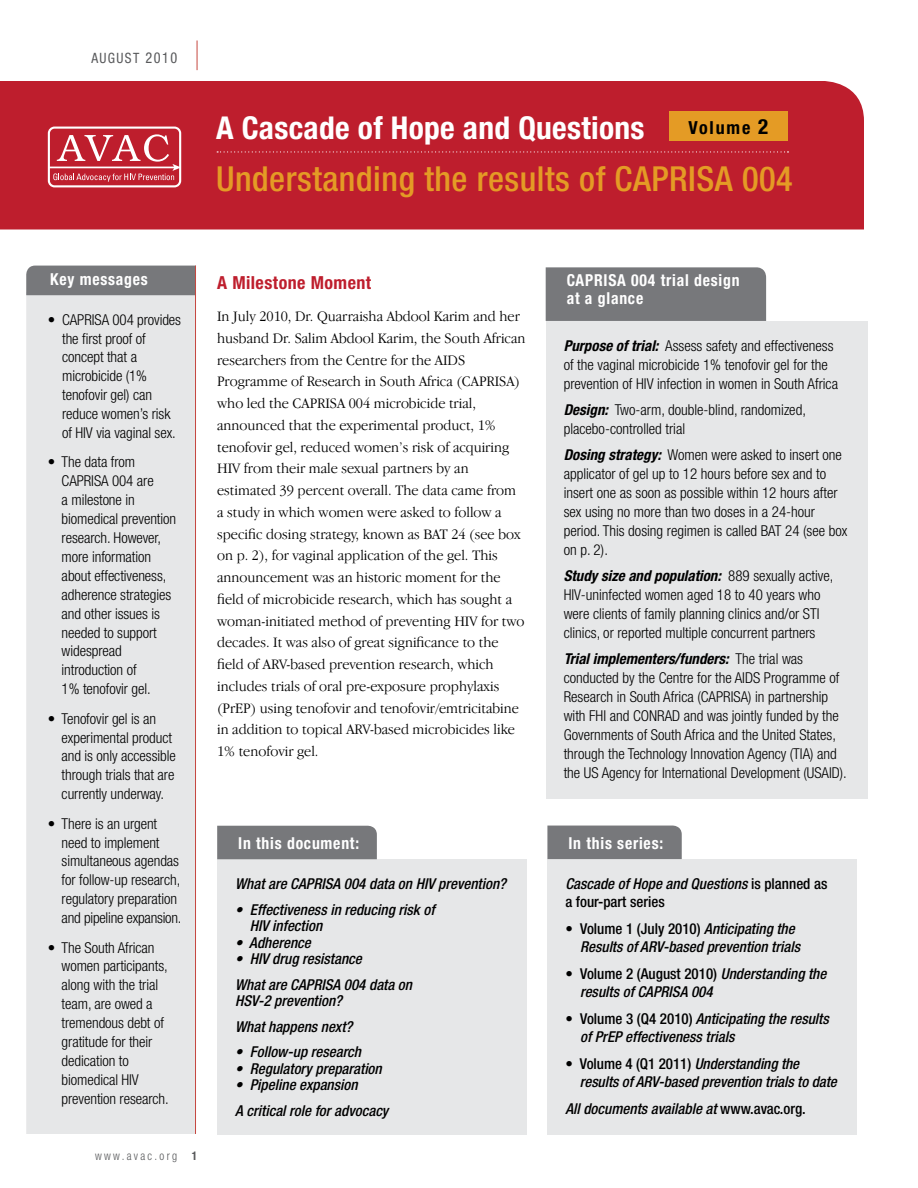
<style>
.page{position:relative;width:918px;height:1188px;background:#fff}
.page>*{position:absolute;margin:0;border:0;box-sizing:border-box;transform-origin:0 0}
.t1{font:500 condensed 34.5px "Helvetica Neue";letter-spacing:.015em;color:#e49b25}
.t2{font:700 condensed 31.5px "Helvetica Neue";letter-spacing:.01em;color:#fff}
.t3{font:700 condensed 18px "Helvetica Neue";letter-spacing:.025em;color:#be1e2d}
.t4{font:700 condensed 18px "Helvetica Neue";letter-spacing:.1em;color:#000}
.t5{font:700 condensed 16.5px/18px "Helvetica Neue";letter-spacing:.05em;color:#fff;scale:.95 1}
.t6{font:300 condensed 15px/18.9px "Helvetica Neue";color:#000}
.t7{font:300 15px/21.8px "Garamond IT Cby BT";color:#000;scale:.95 1}
.t8{font:italic 500 condensed 15px/18px "Helvetica Neue";color:#000}
.t9{font:500 condensed 15px/18px "Helvetica Neue";color:#000}
.t10{font:condensed 14.25px "Helvetica Neue";letter-spacing:.1em;color:#58595b;scale:.95 1}
.t11{font:300 condensed 12px "Helvetica Neue";letter-spacing:.2em;color:#58595b;scale:.95 1}
.t12{font:700 condensed 12px "Helvetica Neue";color:#58595b;scale:.95 1}
.s1{font-size:15px}
.s2{font-size:21px}
.s3{font-weight:700;font-style:italic}
.s4{font-style:italic}
.s5{font-style:normal}
</style>
<div class="page">
<div style="left:0;top:81px;width:864px;height:149px;background:#be1e2d"></div>
<div style="left:48px;top:127px;width:133px;height:60px;border:2px solid #fff;border-radius:6px"></div>
<hr style="left:48px;top:167px;width:128px;height:1px;background:#fff">
<svg style="left:53px;top:134px;width:128px;height:48px;background:#cb4e5a"></svg>
<div style="left:26px;top:292px;width:170px;height:842px;background:#e6e7e8"></div>
<hr style="left:197px;top:40px;width:1px;height:30px;background:#c64740">
<div style="left:26px;top:266px;width:169px;height:29px;background:#77787b"></div>
<hr style="left:195px;top:266px;width:1px;height:868px;background:#c64740">
<svg style="left:217px;top:151px;width:572px;height:2px"></svg>
<div style="left:669px;top:111px;width:119px;height:30px;background:#e49b25"></div>
<div style="left:547px;top:859px;width:310px;height:275px;background:#e6e7e8"></div>
<div style="left:547px;top:826px;width:135px;height:33px;background:#77787b"></div>
<div style="left:546px;top:321px;width:321px;height:477px;background:#e6e7e8"></div>
<div style="left:546px;top:267px;width:220px;height:54px;background:#77787b"></div>
<div style="left:217px;top:859px;width:309px;height:276px;background:#e6e7e8"></div>
<div style="left:217px;top:826px;width:160px;height:33px;background:#77787b"></div>
<p class="t10" style="left:91px;top:50px;width:92px">AUGUST <span class="s1">2010</span></p>
<h2 class="t2" style="left:216px;top:109px;width:430px">A Cascade of Hope and Questions</h2>
<p class="t4" style="left:689px;top:117px;width:81px">Volume <span class="s2">2</span></p>
<h1 class="t1" style="left:216px;top:158px;width:578px">Understanding the results of CAPRISA 004</h1>
<p class="t5" style="left:50px;top:270px;width:104px">Key messages</p>
<p class="t6" style="left:62px;top:310px;width:120px;text-indent:-14px">• CAPRISA 004 provides the first proof of concept that a microbicide (1% tenofovir gel) can reduce women’s risk of HIV via vaginal sex.</p>
<p class="t6" style="left:62px;top:453px;width:116px;text-indent:-14px">• The data from<br>CAPRISA 004 are<br>a milestone in biomedical prevention research. However, more information about effectiveness, adherence strategies and other issues is needed to support widespread introduction of<br>1% tenofovir gel.</p>
<p class="t6" style="left:62px;top:709px;width:116px;text-indent:-14px">• Tenofovir gel is an experimental product and is only accessible through trials that are currently underway.</p>
<p class="t6" style="left:62px;top:814px;width:121px;text-indent:-14px">• There is an urgent need to implement simultaneous agendas for follow-up research, regulatory preparation and pipeline expansion.</p>
<p class="t6" style="left:62px;top:938px;width:109px;text-indent:-14px">• The South African women participants, along with the trial team, are owed a tremendous debt of gratitude for their dedication to biomedical HIV prevention research.</p>
<p class="t11" style="left:95px;top:1149px;width:88px">www.avac.org</p>
<p class="t12" style="left:192px;top:1149px;width:7px">1</p>
<p class="t3" style="left:217px;top:272px;width:156px">A Milestone Moment</p>
<p class="t7" style="left:217px;top:305px;width:326px">In July 2010, Dr. Quarraisha Abdool Karim and her husband Dr. Salim Abdool Karim, the South African researchers from the Centre for the AIDS Programme of Research in South Africa (CAPRISA) who led the CAPRISA 004 microbicide trial, announced that the experimental product, 1% tenofovir gel, reduced women’s risk of acquiring HIV from their male sexual partners by an estimated 39 percent overall. The data came from a study in which women were asked to follow a specific dosing strategy, known as BAT 24 (see box on p. 2), for vaginal application of the gel. This announcement was an historic moment for the field of microbicide research, which has sought a woman-initiated method of preventing HIV for two decades. It was also of great significance to the field of ARV-based prevention research, which includes trials of oral pre-exposure prophylaxis (PrEP) using tenofovir and tenofovir/emtricitabine in addition to topical ARV-based microbicides like 1% tenofovir gel.</p>
<p class="t5" style="left:238px;top:834px;width:129px">In this document:</p>
<p class="t8" style="left:235px;top:875px;width:273px">What are CAPRISA 004 data on HIV prevention?</p>
<p class="t8" style="left:250px;top:901px;width:186px;line-height:16.5px;text-indent:-15px">• Effectiveness in reducing risk of<br>HIV infection</p>
<p class="t8" style="left:235px;top:933px;width:77px">• Adherence</p>
<p class="t8" style="left:235px;top:946px;width:179px;line-height:25.5px">• HIV drug resistance<br>What are CAPRISA 004 data on</p>
<p class="t8" style="left:235px;top:988px;width:119px;line-height:25.5px">HSV-2 prevention?<br>What happens next?</p>
<p class="t8" style="left:235px;top:1043px;width:127px">• Follow-up research</p>
<p class="t8" style="left:235px;top:1059px;width:148px">• Regulatory preparation</p>
<p class="t8" style="left:235px;top:1072px;width:155px;line-height:25.5px">• Pipeline expansion<br>A critical role for advocacy</p>
<p class="t5" style="left:567px;top:271px;width:183px">CAPRISA 004 trial design at a glance</p>
<p class="t6" style="left:564px;top:336px;width:276px"><span class="s3">Purpose of trial:</span> Assess safety and effectiveness of the vaginal microbicide 1% tenofovir gel for the prevention of HIV infection in women in South Africa</p>
<p class="t6" style="left:564px;top:400px;width:244px"><span class="s3">Design:</span> Two-arm, double-blind, randomized, placebo-controlled trial</p>
<p class="t6" style="left:564px;top:446px;width:285px"><span class="s3">Dosing strategy:</span> Women were asked to insert one applicator of gel up to 12 hours before sex and to insert one as soon as possible within 12 hours after sex using no more than two doses in a 24-hour period. This dosing regimen is called BAT 24 (see box on p. 2).</p>
<p class="t6" style="left:564px;top:566px;width:271px"><span class="s3">Study size and population:</span> 889 sexually active, HIV-uninfected women aged 18 to 40 years who were clients of family planning clinics and/or STI clinics, or reported multiple concurrent partners</p>
<p class="t6" style="left:564px;top:650px;width:285px"><span class="s3">Trial implementers/funders:</span> The trial was conducted by the Centre for the AIDS Programme of Research in South Africa (CAPRISA) in partnership with FHI and CONRAD and was jointly funded by the Governments of South Africa and the United States, through the Technology Innovation Agency (TIA) and the US Agency for International Development (USAID).</p>
<p class="t5" style="left:568px;top:834px;width:101px">In this series:</p>
<p class="t9" style="left:565px;top:874px;width:264px"><span class="s4">Cascade of Hope and Questions</span> is planned as a four-part series</p>
<p class="t8" style="left:580px;top:919px;width:222px;text-indent:-15px"><span class="s5">• Volume 1 (July 2010)</span> Anticipating the<br>Results of ARV-based prevention trials</p>
<p class="t8" style="left:580px;top:964px;width:248px;text-indent:-15px"><span class="s5">• Volume 2 (August 2010)</span> Understanding the results of CAPRISA 004</p>
<p class="t8" style="left:580px;top:1009px;width:250px;text-indent:-15px"><span class="s5">• Volume 3 (Q4 2010)</span> Anticipating the results of PrEP effectiveness trials</p>
<p class="t8" style="left:580px;top:1054px;width:258px;text-indent:-15px"><span class="s5">• Volume 4 (Q1 2011)</span> Understanding the results of ARV-based prevention trials to date</p>
<p class="t8" style="left:565px;top:1099px;width:242px">All documents available at <span class="s5">www.avac.org.</span></p>
</div>
